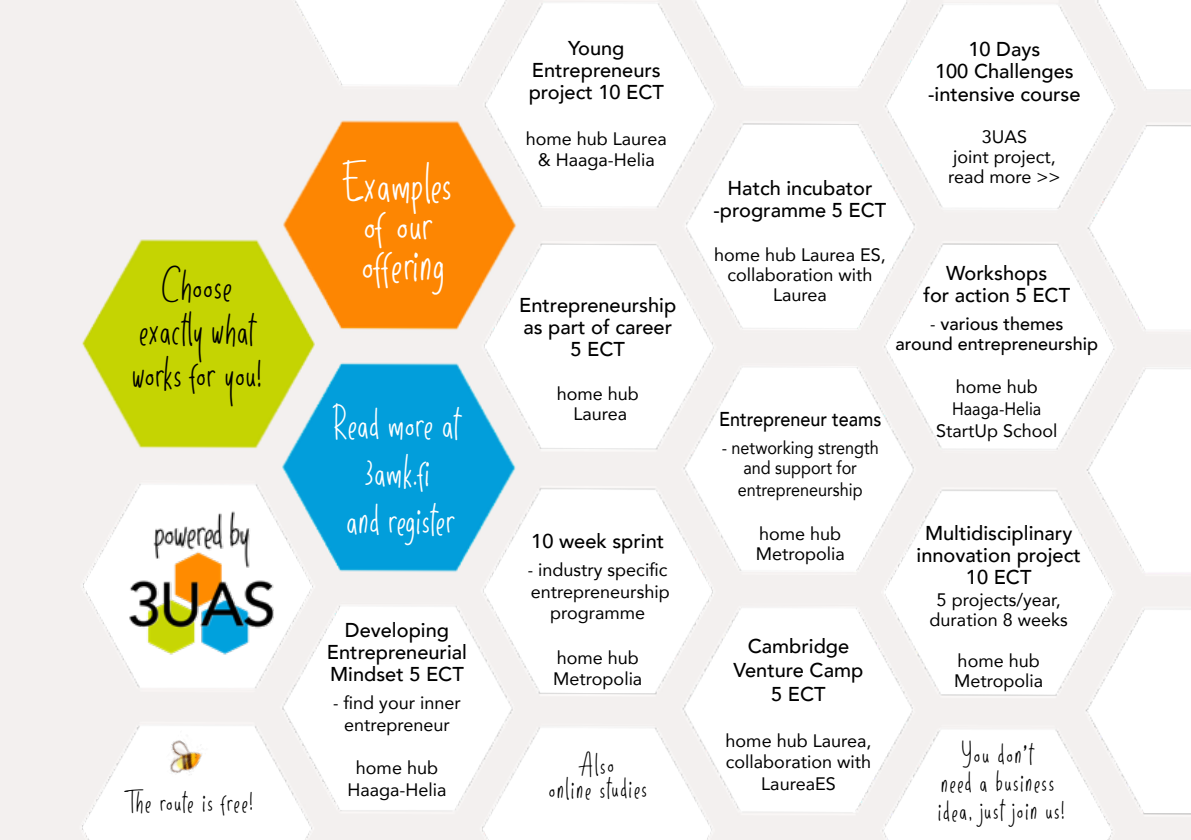
<style>
.page{position:relative;width:1191px;height:840px;background:#fff}
.page>*{position:absolute;margin:0;border:0;box-sizing:border-box;transform-origin:0 0}
.t1{font:36px/40px "Sunday Holiday";letter-spacing:.035em;color:#fff;text-align:center}
.t2{font:30px/44px "Sunday Holiday";letter-spacing:.035em;color:#000;text-align:center}
.t3{font:30px/48px "Sunday Holiday";letter-spacing:.015em;color:#fff;text-align:center}
.t4{font:500 20px/22px "Avenir";color:#000;text-align:center}
.t5{font:20px/28px "Sunday Holiday";color:#000;text-align:center}
.t6{font:500 20px "Avenir";color:#000;scale:.9 1}
.t7{font:18px/20px "Avenir";color:#000;text-align:center}
.t8{font:18px/21.6px "Avenir";color:#000;text-align:center;scale:.9 1}
.t9{font:500 18px/20px "Avenir";color:#000;text-align:center}
.s1{font-weight:400}
</style>
<div class="page">
<img style="left:0;top:0;width:1191px;height:839px">
<img style="left:157px;top:729px;width:55px;height:57px">
<img style="left:116px;top:503px;width:172px;height:169px">
<h2 class="t2" style="left:132px;top:267px;width:131px">Choose exactly what works for you!</h2>
<p class="t5" style="left:128px;top:790px;width:125px;rotate:-1deg">The route is free!</p>
<h1 class="t1" style="left:345px;top:167px;width:107px">Examples of our offering</h1>
<h2 class="t3" style="left:334px;top:402px;width:126px">Read more at<br>3amk.fi<br>and register</h2>
<p class="t4" style="left:327px;top:617px;width:142px">Developing<br>Entrepreneurial<br>Mindset 5 ECT</p>
<p class="t8" style="left:333px;top:691px;width:143px">- find your inner entrepreneur</p>
<p class="t7" style="left:347px;top:756px;width:101px;line-height:21.6px">home hub<br>Haaga-Helia</p>
<p class="t4" style="left:529px;top:36px;width:137px">Young<br>Entrepreneurs project 10 ECT</p>
<p class="t7" style="left:526px;top:127px;width:143px;line-height:21.6px">home hub Laurea &amp; Haaga-Helia</p>
<p class="t4" style="left:519px;top:293px;width:159px">Entrepreneurship as part of career<br>5 ECT</p>
<p class="t7" style="left:557px;top:383px;width:84px">home hub<br>Laurea</p>
<p class="t4" style="left:531px;top:529px;width:134px">10 week sprint</p>
<p class="t8" style="left:528px;top:558px;width:159px">- industry specific entrepreneurship programme</p>
<p class="t7" style="left:553px;top:645px;width:91px;line-height:21.6px;text-align:left">home hub<br>Metropolia</p>
<p class="t5" style="left:548px;top:755px;width:99px;line-height:24px;rotate:-1deg">Also<br>online studies</p>
<p class="t4" style="left:713px;top:175px;width:174px">Hatch incubator -programme 5 ECT</p>
<p class="t7" style="left:714px;top:244px;width:173px">home hub Laurea ES, collaboration with<br>Laurea</p>
<p class="t6" style="left:719px;top:402px;width:182px">Entrepreneur teams</p>
<p class="t8" style="left:721px;top:437px;width:176px;line-height:20.8px">- networking strength and support for entrepreneurship</p>
<p class="t7" style="left:755px;top:523px;width:91px;text-align:left">home hub<br>Metropolia</p>
<p class="t4" style="left:733px;top:632px;width:131px;line-height:24px">Cambridge<br>Venture Camp<br>5 ECT</p>
<p class="t7" style="left:725px;top:728px;width:147px;line-height:21.6px">home hub Laurea, collaboration with<br>LaureaES</p>
<p class="t4" style="left:928px;top:37px;width:154px">10 Days<br>100 Challenges -intensive course</p>
<p class="t7" style="left:948px;top:126px;width:114px">3UAS<br>joint project, read more &gt;&gt;</p>
<p class="t4" style="left:923px;top:260px;width:148px">Workshops<br>for action 5 ECT</p>
<p class="t9" style="left:895px;top:312px;width:204px"><span class="s1">-</span> various themes<br>around entrepreneurship</p>
<p class="t7" style="left:936px;top:375px;width:123px;line-height:21.6px">home hub<br>Haaga-Helia<br>StartUp School</p>
<p class="t4" style="left:916px;top:520px;width:166px">Multidisciplinary innovation project<br>10 ECT</p>
<p class="t7" style="left:929px;top:588px;width:140px">5 projects/year, duration 8 weeks</p>
<p class="t7" style="left:954px;top:650px;width:91px;text-align:left">home hub<br>Metropolia</p>
<p class="t5" style="left:937px;top:742px;width:127px;rotate:-1deg">You don’t<br>need a business idea, just join us!</p>
</div>
